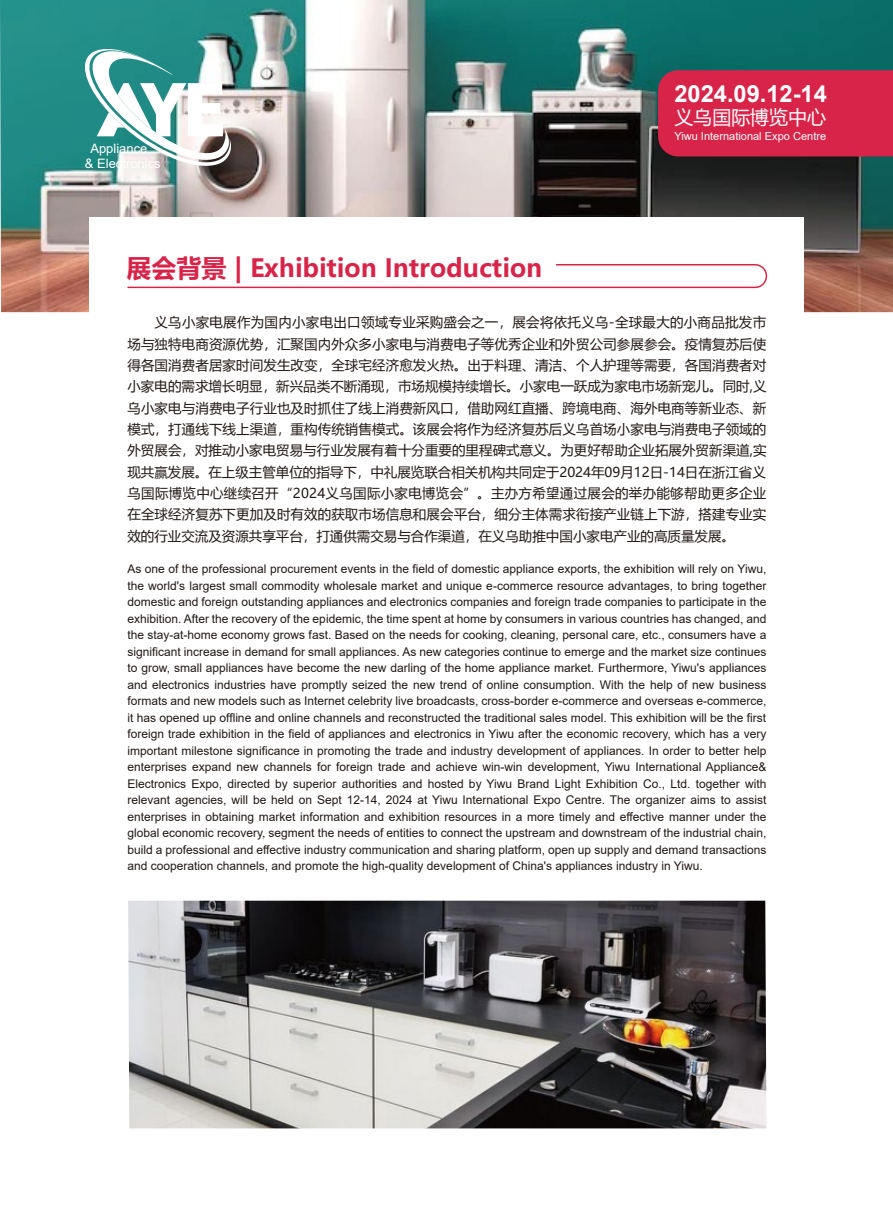
<style>
.page{position:relative;width:893px;height:1212px;background:#fff}
.page>*{position:absolute;margin:0;border:0;box-sizing:border-box;transform-origin:0 0}
.t1{font:700 25.05px "Microsoft Ya Hei";color:#d92449}
.t2{font:700 23.7px "Arial";color:#fff}
.t3{font:19.05px "Microsoft Ya Hei";color:#fff}
.t4{font:13.5px/21.3px "Microsoft Ya Hei";color:#221815;text-align:justify}
.t5{font:13.05px/14.4px "Arial";color:#fff;text-align:center}
.t6{font:12px/16.5px "Arial";color:#221815;text-align:justify}
.t7{font:11.1px "Arial";color:#fff}
</style>
<div class="page">
<img style="left:0;top:0;width:893px;height:312px">
<img style="left:128px;top:901px;width:638px;height:227px">
<div style="left:89px;top:217px;width:715px;height:573px;background:#fff"></div>
<svg style="left:127px;top:264px;width:641px;height:25px"></svg>
<svg style="left:80px;top:42px;width:153px;height:132px"></svg>
<div style="left:658px;top:70px;width:235px;height:86px;background:#d92449"></div>
<p class="t5" style="left:85px;top:141px;width:77px">Appliance<br>&amp; Electronics</p>
<h1 class="t1" style="left:127px;top:250px;width:417px">展会背景 | Exhibition Introduction</h1>
<h2 class="t2" style="left:674px;top:77px;width:154px">2024.09.12-14</h2>
<h3 class="t3" style="left:674px;top:104px;width:153px">义乌国际博览中心</h3>
<p class="t7" style="left:674px;top:129px;width:153px">Yiwu International Expo Centre</p>
<p class="t4" style="left:127px;top:311px;width:641px;text-indent:27px">义乌小家电展作为国内小家电出口领域专业采购盛会之一，展会将依托义乌-全球最大的小商品批发市场与独特电商资源优势，汇聚国内外众多小家电与消费电子等优秀企业和外贸公司参展参会。疫情复苏后使得各国消费者居家时间发生改变，全球宅经济愈发火热。出于料理、清洁、个人护理等需要，各国消费者对小家电的需求增长明显，新兴品类不断涌现，市场规模持续增长。小家电一跃成为家电市场新宠儿。同时,义乌小家电与消费电子行业也及时抓住了线上消费新风口，借助网红直播、跨境电商、海外电商等新业态、新模式，打通线下线上渠道，重构传统销售模式。该展会将作为经济复苏后义乌首场小家电与消费电子领域的外贸展会，对推动小家电贸易与行业发展有着十分重要的里程碑式意义。为更好帮助企业拓展外贸新渠道,实现共赢发展。在上级主管单位的指导下，中礼展览联合相关机构共同定于2024年09月12日-14日在浙江省义乌国际博览中心继续召开“2024义乌国际小家电博览会”。主办方希望通过展会的举办能够帮助更多企业在全球经济复苏下更加及时有效的获取市场信息和展会平台，细分主体需求衔接产业链上下游，搭建专业实效的行业交流及资源共享平台，打通供需交易与合作渠道，在义乌助推中国小家电产业的高质量发展。</p>
<p class="t6" style="left:127px;top:561px;width:640px">As one of the professional procurement events in the field of domestic appliance exports, the exhibition will rely on Yiwu, the world's largest small commodity wholesale market and unique e-commerce resource advantages, to bring together domestic and foreign outstanding appliances and electronics companies and foreign trade companies to participate in the exhibition. After the recovery of the epidemic, the time spent at home by consumers in various countries has changed, and the stay-at-home economy grows fast. Based on the needs for cooking, cleaning, personal care, etc., consumers have a significant increase in demand for small appliances. As new categories continue to emerge and the market size continues to grow, small appliances have become the new darling of the home appliance market. Furthermore, Yiwu's appliances and electronics industries have promptly seized the new trend of online consumption. With the help of new business formats and new models such as Internet celebrity live broadcasts, cross-border e-commerce and overseas e-commerce, it has opened up offline and online channels and reconstructed the traditional sales model. This exhibition will be the first foreign trade exhibition in the field of appliances and electronics in Yiwu after the economic recovery, which has a very important milestone significance in promoting the trade and industry development of appliances. In order to better help enterprises expand new channels for foreign trade and achieve win-win development, Yiwu International Appliance&amp; Electronics Expo, directed by superior authorities and hosted by Yiwu Brand Light Exhibition Co., Ltd. together with relevant agencies, will be held on Sept 12-14, 2024 at Yiwu International Expo Centre. The organizer aims to assist enterprises in obtaining market information and exhibition resources in a more timely and effective manner under the global economic recovery, segment the needs of entities to connect the upstream and downstream of the industrial chain, build a professional and effective industry communication and sharing platform, open up supply and demand transactions and cooperation channels, and promote the high-quality development of China's appliances industry in Yiwu.</p>
</div>
